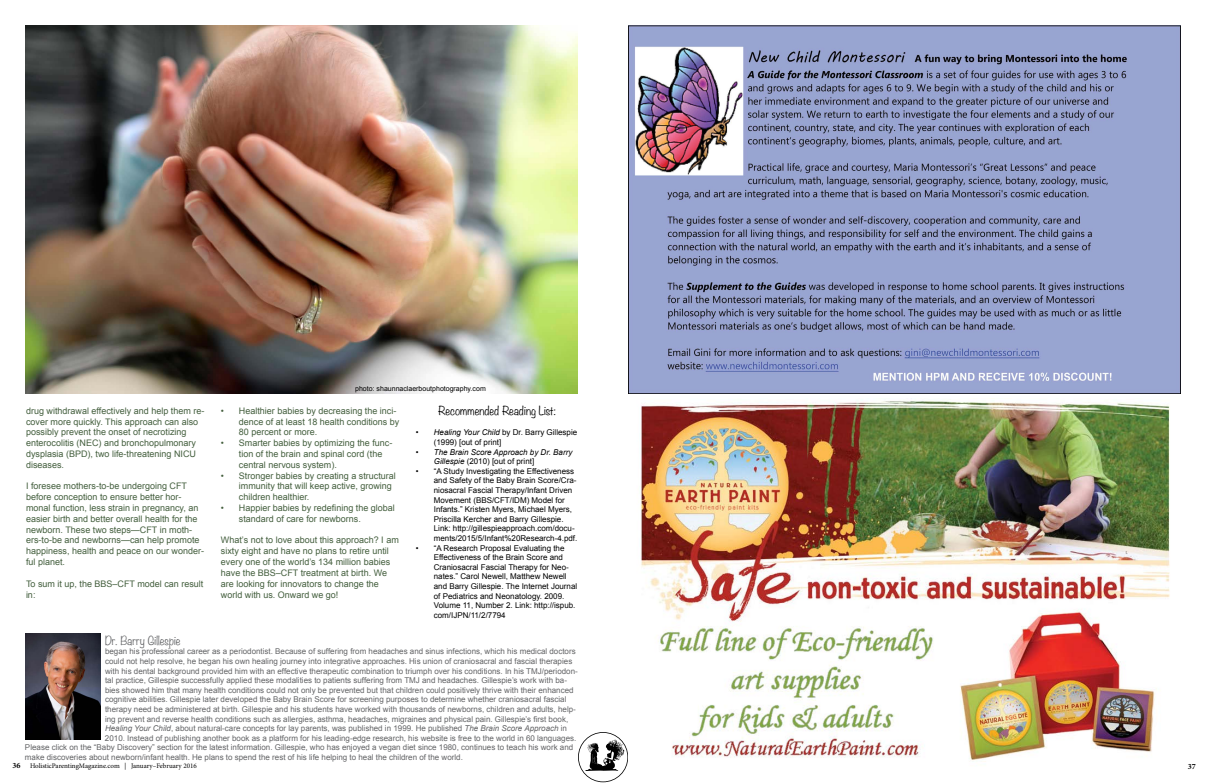
<style>
.page{position:relative;width:1206px;height:783px;background:#fff}
.page>*{position:absolute;margin:0;border:0;box-sizing:border-box;transform-origin:0 0}
.t1{font:300 11px "Noteworthy";color:#000}
.t2{font:300 11px "Noteworthy";color:#636466}
.t3{font:9px/10.8px "Arial";color:#445f3e}
.t4{font:8px "Arial";color:#636466}
.t5{font:8px/9.6px "Arial";color:#000}
.t6{font:italic 8px/9.6px "Arial";color:#000}
.t7{font:700 8px "Minion Pro";color:#000}
.t8{font:7px "Minion Pro";color:#000}
.t9{font:7px "Arial";color:#000}
.s1{font-style:italic}
.s2{font-style:normal}
</style>
<div class="page">
<svg style="left:578px;top:732px;width:50px;height:50px"></svg>
<img style="left:628px;top:25px;width:553px;height:369px">
<img style="left:640px;top:398px;width:530px;height:364px">
<img style="left:25px;top:25px;width:553px;height:368px">
<img style="left:25px;top:633px;width:76px;height:106px">
<p class="t3" style="left:26px;top:405px;width:180px">drug withdrawal effectively and help them re&shy;cover more quickly. This approach can also possibly prevent the onset of necrotizing enterocolitis (NEC) and bronchopulmonary dysplasia (BPD), two life-threatening NICU diseases.</p>
<p class="t3" style="left:26px;top:481px;width:180px">I foresee mothers-to-be undergoing CFT before conception to ensure better hor&shy;monal function, less strain in pregnancy, an easier birth and better overall health for the newborn. These two steps—CFT in moth&shy;ers-to-be and newborns—can help promote happiness, health and peace on our wonder&shy;ful planet.</p>
<p class="t3" style="left:26px;top:578px;width:179px">To sum it up, the BBS–CFT model can result in:</p>
<p class="t9" style="left:355px;top:384px;width:132px">photo: shaunnaclaerboutphotography.com</p>
<p class="t3" style="left:239px;top:405px;width:162px;text-indent:-18px">• Healthier babies by decreasing the inci&shy;dence of at least 18 health conditions by<br>80 percent or more.</p>
<p class="t3" style="left:239px;top:438px;width:155px;text-indent:-18px">• Smarter babies by optimizing the func&shy;tion of the brain and spinal cord (the central nervous system).</p>
<p class="t3" style="left:239px;top:470px;width:159px;text-indent:-18px">• Stronger babies by creating a structural immunity that will keep active, growing children healthier.</p>
<p class="t3" style="left:239px;top:502px;width:158px;text-indent:-18px">• Happier babies by redefining the global standard of care for newborns.</p>
<p class="t3" style="left:221px;top:535px;width:179px">What’s not to love about this approach? I am sixty eight and have no plans to retire until every one of the world’s 134 million babies have the BBS–CFT treatment at birth. We are looking for innovators to change the world with us. Onward we go!</p>
<h1 class="t1" style="left:438px;top:401px;width:119px">Recommended Reading List:</h1>
<p class="t5" style="left:434px;top:428px;width:145px;text-indent:-18px"><span class="s1">• Healing Your Child</span> by Dr. Barry Gillespie (1999) [out of print]</p>
<p class="t6" style="left:434px;top:447px;width:140px;text-indent:-18px">• The Brain Score Approach by Dr. Barry<br>Gillespie <span class="s2">(2010) [out of print]</span></p>
<p class="t5" style="left:434px;top:466px;width:145px;text-indent:-18px">• “A Study Investigating the Effectiveness and Safety of the Baby Brain Score/Cra&shy;niosacral Fascial Therapy/Infant Driven Movement (BBS/CFT/IDM) Model for Infants.” Kristen Myers, Michael Myers, Priscilla Kercher and Barry Gillespie.<br>Link: http://gillespieapproach.com/docu&shy;ments/2015/5/Infant%20Research-4.pdf.</p>
<p class="t5" style="left:434px;top:543px;width:145px;text-indent:-18px">• “A Research Proposal Evaluating the Effectiveness of the Brain Score and Craniosacral Fascial Therapy for Neo&shy;nates.” Carol Newell, Matthew Newell and Barry Gillespie. The Internet Journal of Pediatrics and Neonatology. 2009.<br>Volume 11, Number 2. Link: http://ispub. com/IJPN/11/2/7794</p>
<h1 class="t2" style="left:105px;top:631px;width:77px">Dr. Barry Gillespie</h1>
<p class="t4" style="left:105px;top:646px;width:472px">began his professional career as a periodontist. Because of suffering from headaches and sinus infections, which his medical doctors</p>
<p class="t4" style="left:105px;top:656px;width:469px">could not help resolve, he began his own healing journey into integrative approaches. His union of craniosacral and fascial therapies</p>
<p class="t4" style="left:105px;top:665px;width:474px">with his dental background provided him with an effective therapeutic combination to triumph over his conditions. In his TMJ/periodon-</p>
<p class="t4" style="left:105px;top:675px;width:463px">tal practice, Gillespie successfully applied these modalities to patients suffering from TMJ and headaches. Gillespie’s work with ba-</p>
<p class="t4" style="left:105px;top:684px;width:470px">bies showed him that many health conditions could not only be prevented but that children could positively thrive with their enhanced</p>
<p class="t4" style="left:105px;top:694px;width:463px">cognitive abilities. Gillespie later developed the Baby Brain Score for screening purposes to determine whether craniosacral fascial</p>
<p class="t4" style="left:105px;top:704px;width:472px">therapy need be administered at birth. Gillespie and his students have worked with thousands of newborns, children and adults, help-</p>
<p class="t4" style="left:105px;top:713px;width:465px">ing prevent and reverse health conditions such as allergies, asthma, headaches, migraines and physical pain. Gillespie’s first book,</p>
<p class="t4" style="left:105px;top:723px;width:464px"><span class="s1">Healing Your Child</span>, about natural-care concepts for lay parents, was published in 1999. He published <span class="s1">The Brain Score Approach</span> in</p>
<p class="t4" style="left:105px;top:732px;width:473px">2010. Instead of publishing another book as a platform for his leading-edge research, his website is free to the world in 60 languages.</p>
<p class="t4" style="left:25px;top:742px;width:550px">Please click on the “Baby Discovery” section for the latest information. Gillespie, who has enjoyed a vegan diet since 1980, continues to teach his work and</p>
<p class="t4" style="left:25px;top:752px;width:439px">make discoveries about newborn/infant health. He plans to spend the rest of his life helping to heal the children of the world.</p>
<p class="t7" style="left:13px;top:759px;width:9px">36</p>
<p class="t8" style="left:30px;top:761px;width:168px">HolisticParentingMagazine.com | January–February 2016</p>
<p class="t7" style="left:1188px;top:760px;width:9px">37</p>
</div>
